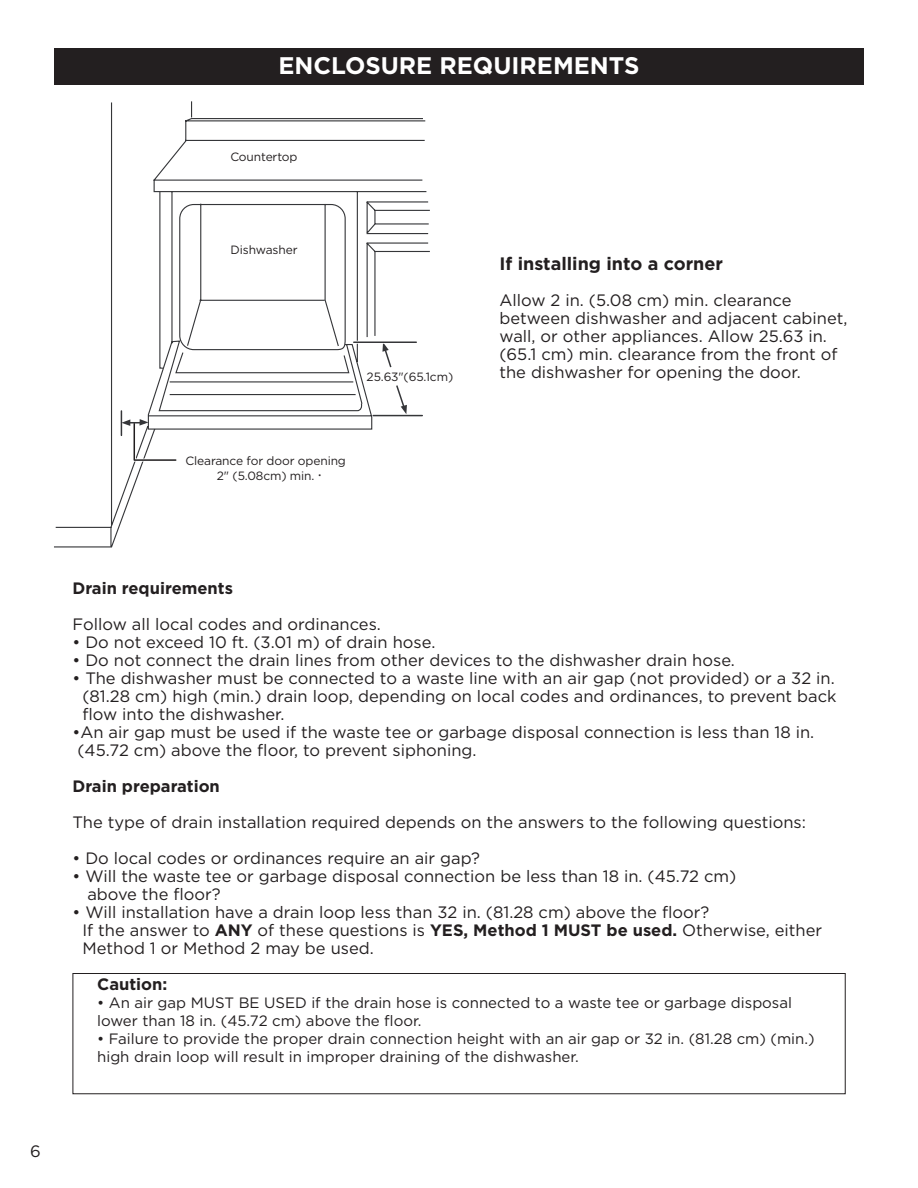
<style>
.page{position:relative;width:918px;height:1188px;background:#fff}
.page>*{position:absolute;margin:0;border:0;box-sizing:border-box;transform-origin:0 0}
.t1{font:700 24px "Gotham";color:#fff}
.t2{font:700 18px "Gotham";color:#231f20}
.t3{font:16.5px/18px "Gotham";color:#231f20}
.t4{font:700 16.5px "Gotham";color:#231f20}
.t5{font:15px/18px "Gotham";color:#231f20}
.t6{font:15px "Myriad Pro";color:#231f20}
.t7{font:12px/15px "Gotham";letter-spacing:-.01em;color:#231f20;text-align:center}
.s1{font-weight:700}
</style>
<div class="page">
<div style="left:54px;top:49px;width:810px;height:36px;background:#231f20"></div>
<svg style="left:54px;top:101px;width:376px;height:447px"></svg>
<hr style="left:373px;top:415px;width:49px;height:1px;background:#353639">
<svg style="left:382px;top:344px;width:25px;height:70px"></svg>
<svg style="left:121px;top:411px;width:58px;height:52px"></svg>
<hr style="left:354px;top:341px;width:62px;height:3px;background:#fff">
<hr style="left:354px;top:341px;width:62px;height:2px;background:#353639">
<div style="left:73px;top:973px;width:773px;height:121px;border:1px solid #231f20"></div>
<p class="t1" style="left:278px;top:50px;width:362px">ENCLOSURE REQUIREMENTS</p>
<p class="t7" style="left:230px;top:149px;width:69px">Countertop</p>
<p class="t7" style="left:231px;top:242px;width:69px">Dishwasher</p>
<p class="t7" style="left:367px;top:369px;width:88px">25.63"(65.1cm)</p>
<p class="t7" style="left:185px;top:453px;width:162px">Clearance for door opening<br>2" (5.08cm) min.</p>
<p class="t6" style="left:318px;top:461px;width:5px">.</p>
<p class="t2" style="left:499px;top:252px;width:225px">If installing into a corner</p>
<p class="t3" style="left:499px;top:291px;width:350px">Allow 2 in. (5.08 cm) min. clearance between dishwasher and adjacent cabinet, wall, or other appliances. Allow 25.63 in. (65.1 cm) min. clearance from the front of the dishwasher for opening the door.</p>
<p class="t3" style="left:30px;top:1142px;width:12px">6</p>
<p class="t4" style="left:73px;top:577px;width:162px">Drain requirements</p>
<p class="t3" style="left:73px;top:615px;width:310px">Follow all local codes and ordinances.</p>
<p class="t3" style="left:73px;top:633px;width:364px">• Do not exceed 10 ft. (3.01 m) of drain hose.</p>
<p class="t3" style="left:73px;top:651px;width:664px">• Do not connect the drain lines from other devices to the dishwasher drain hose.</p>
<p class="t3" style="left:73px;top:669px;width:764px">• The dishwasher must be connected to a waste line with an air gap (not provided) or a 32 in.</p>
<p class="t3" style="left:82px;top:687px;width:756px">(81.28 cm) high (min.) drain loop, depending on local codes and ordinances, to prevent back</p>
<p class="t3" style="left:82px;top:705px;width:204px">flow into the dishwasher.</p>
<p class="t3" style="left:73px;top:723px;width:743px">•An air gap must be used if the waste tee or garbage disposal connection is less than 18 in.</p>
<p class="t3" style="left:77px;top:741px;width:401px">(45.72 cm) above the floor, to prevent siphoning.</p>
<p class="t4" style="left:73px;top:775px;width:149px">Drain preparation</p>
<p class="t3" style="left:73px;top:813px;width:735px">The type of drain installation required depends on the answers to the following questions:</p>
<p class="t3" style="left:73px;top:849px;width:409px">• Do local codes or ordinances require an air gap?</p>
<p class="t3" style="left:73px;top:867px;width:665px">• Will the waste tee or garbage disposal connection be less than 18 in. (45.72 cm)</p>
<p class="t3" style="left:87px;top:885px;width:135px">above the floor?</p>
<p class="t3" style="left:73px;top:903px;width:638px">• Will installation have a drain loop less than 32 in. (81.28 cm) above the floor?</p>
<p class="t3" style="left:82px;top:921px;width:741px">If the answer to <span class="s1">ANY</span> of these questions is <span class="s1">YES, Method 1 MUST be used.</span> Otherwise, either</p>
<p class="t3" style="left:82px;top:939px;width:293px">Method 1 or Method 2 may be used.</p>
<p class="t4" style="left:97px;top:973px;width:72px">Caution:</p>
<p class="t5" style="left:97px;top:993px;width:696px">• An air gap MUST BE USED if the drain hose is connected to a waste tee or garbage disposal lower than 18 in. (45.72 cm) above the floor.</p>
<p class="t5" style="left:97px;top:1029px;width:719px">• Failure to provide the proper drain connection height with an air gap or 32 in. (81.28 cm) (min.) high drain loop will result in improper draining of the dishwasher.</p>
</div>
